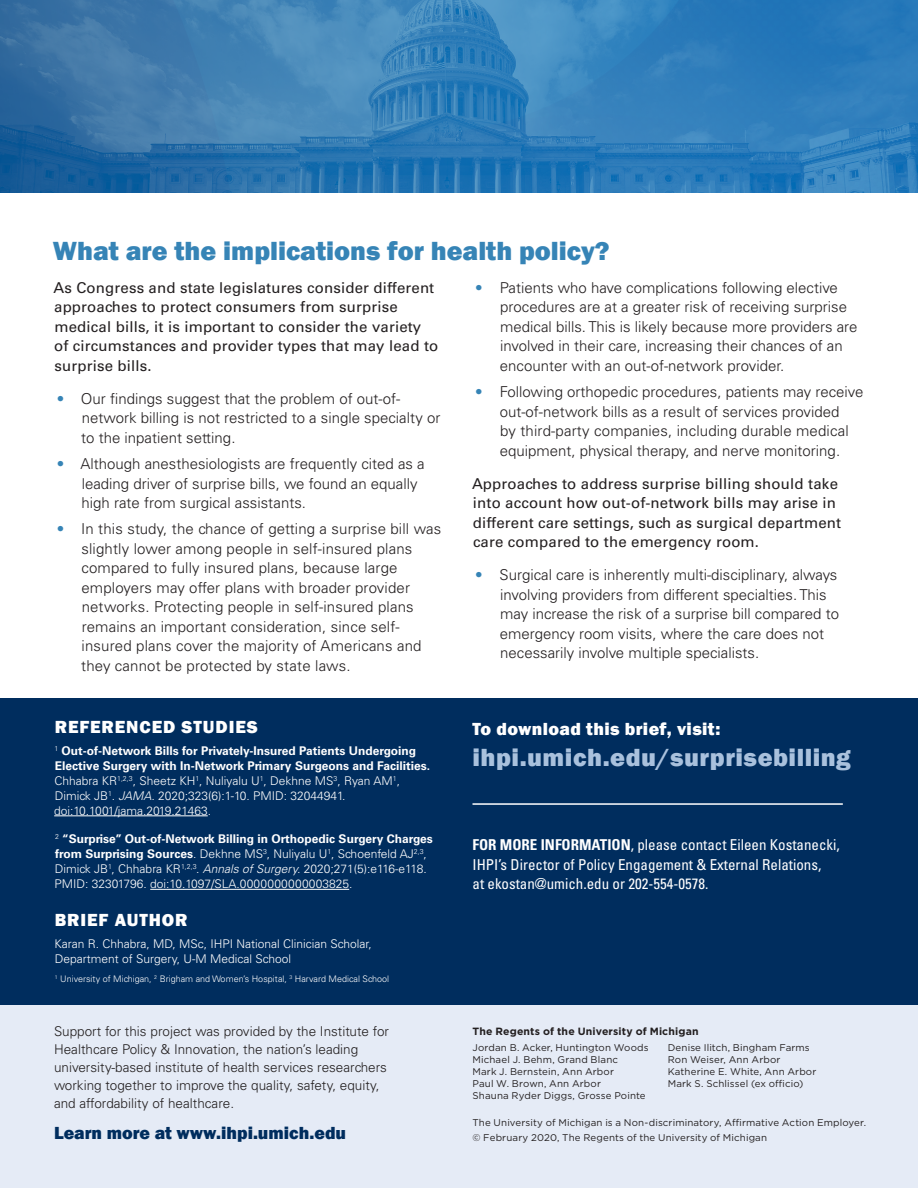
<style>
.page{position:relative;width:918px;height:1188px;background:#fff}
.page>*{position:absolute;margin:0;border:0;box-sizing:border-box;transform-origin:0 0}
.subheads{font:800 27px "Franklin Gothic";color:#3684b6}
.t1{font:800 25.5px "Franklin Gothic";letter-spacing:.02em;color:#a9c1dd}
.t2{font:800 18px "Franklin Gothic";color:#002d5e}
.body{font:800 18px "Franklin Gothic";letter-spacing:.05em;color:#fff}
.body-2{font:800 18px "Franklin Gothic";letter-spacing:.02em;color:#fff}
.t3{font:300 15px/19.5px "Univers LT Std";color:#231f20}
.bullets_1st{font:15px/19.5px "Univers LT Std";letter-spacing:.01em;color:#231f20}
.t4{font:condensed 15px/19.5px "Univers LT Std";color:#fff}
.t5{font:300 13.5px/18px "Univers LT Std";color:#231f20}
.body-3{font:300 12px/15px "Univers LT Std";color:#fff}
.body-4{font:700 12px/15px "Univers LT Std";color:#fff}
.body_copy{font:700 10.5px "Gotham";letter-spacing:.015em;color:#231f20}
.t6{font:9.75px/12px "Gotham";letter-spacing:.015em;color:#231f20}
.body-5{font:300 9px "Univers LT Std";color:#fff}
.s1{color:#3684b6}
.s2{font-weight:300}
.s3{font-weight:300;font-style:italic}
.s4{font-weight:700}
.s5{font-style:italic}
</style>
<div class="page">
<div style="left:0;top:990px;width:918px;height:198px;background:#e5ebf6"></div>
<div style="left:0;top:698px;width:918px;height:306px;background:#002d5e"></div>
<hr style="left:472px;top:803px;width:371px;height:2px;background:#fff">
<hr style="left:54px;top:816px;width:154px;height:1px;background:#fff">
<hr style="left:150px;top:889px;width:199px;height:1px;background:#fff">
<svg style="left:0;top:0;width:918px;height:192px;background:#347cb5"></svg>
<p class="subheads" style="left:53px;top:234px;width:558px">What are the implications for health policy?</p>
<p class="bullets_1st" style="left:54px;top:278px;width:386px">As Congress and state legislatures consider different approaches to protect consumers from surprise medical bills, it is important to consider the variety of circumstances and provider types that may lead to surprise bills.</p>
<p class="t3" style="left:81px;top:389px;width:361px;text-indent:-24px"><span class="s1">•</span> Our findings suggest that the problem of out-of&shy;network billing is not restricted to a single specialty or to the inpatient setting.</p>
<p class="t3" style="left:82px;top:454px;width:345px;text-indent:-25px"><span class="s1">•</span> Although anesthesiologists are frequently cited as a leading driver of surprise bills, we found an equally high rate from surgical assistants.</p>
<p class="t3" style="left:81px;top:519px;width:362px;text-indent:-24px"><span class="s1">•</span> In this study, the chance of getting a surprise bill was slightly lower among people in self-insured plans compared to fully insured plans, because large employers may offer plans with broader provider networks. Protecting people in self-insured plans remains an important consideration, since self&shy;insured plans cover the majority of Americans and they cannot be protected by state laws.</p>
<p class="t3" style="left:500px;top:278px;width:359px;text-indent:-25px"><span class="s1">•</span> Patients who have complications following elective procedures are at a greater risk of receiving surprise medical bills. This is likely because more providers are involved in their care, increasing their chances of an encounter with an out-of-network provider.</p>
<p class="t3" style="left:500px;top:382px;width:365px;text-indent:-24px"><span class="s1">•</span> Following orthopedic procedures, patients may receive out-of-network bills as a result of services provided<br>by third-party companies, including durable medical equipment, physical therapy, and nerve monitoring.</p>
<p class="bullets_1st" style="left:472px;top:474px;width:371px">Approaches to address surprise billing should take into account how out-of-network bills may arise in different care settings, such as surgical department care compared to the emergency room.</p>
<p class="t3" style="left:500px;top:565px;width:341px;text-indent:-25px"><span class="s1">•</span> Surgical care is inherently multi-disciplinary, always involving providers from different specialties. This may increase the risk of a surprise bill compared to emergency room visits, where the care does not necessarily involve multiple specialists.</p>
<p class="body" style="left:55px;top:715px;width:204px">REFERENCED STUDIES</p>
<p class="body-4" style="left:54px;top:743px;width:377px"><sup>1</sup> Out-of-Network Bills for Privately-Insured Patients Undergoing Elective Surgery with In-Network Primary Surgeons and Facilities.<br><span class="s2">Chhabra KR</span><sup>1,2,3</sup><span class="s2">, Sheetz KH</span><sup>1</sup><span class="s2">, Nuliyalu U</span><sup>1</sup><span class="s2">, Dekhne MS</span><sup>3</sup><span class="s2">, Ryan AM</span><sup>1</sup><span class="s2">, Dimick JB</span><sup>1</sup><span class="s2">.</span> <span class="s3">JAMA.</span> <span class="s2">2020;323(6):1-10. PMID: 32044941. doi:10.1001/jama.2019.21463.</span></p>
<p class="body-3" style="left:55px;top:831px;width:380px"><sup>2</sup> <span class="s4">“Surprise” Out-of-Network Billing in Orthopedic Surgery Charges from Surprising Sources</span>. Dekhne MS<sup>3</sup>, Nuliyalu U<sup>1</sup>, Schoenfeld AJ<sup>2,3</sup>, Dimick JB<sup>1</sup>, Chhabra KR<sup>1,2,3</sup>. <span class="s5">Annals of Surgery.</span> 2020;271(5):e116-e118.<br>PMID: 32301796. doi:10.1097/SLA.0000000000003825.</p>
<p class="body" style="left:55px;top:909px;width:134px">BRIEF AUTHOR</p>
<p class="body-3" style="left:55px;top:936px;width:319px">Karan R. Chhabra, MD, MSc, IHPI National Clinician Scholar,<br>Department of Surgery, U-M Medical School</p>
<p class="body-5" style="left:55px;top:973px;width:336px"><sup>1</sup> University of Michigan, <sup>2</sup> Brigham and Women’s Hospital, <sup>3</sup> Harvard Medical School</p>
<p class="t5" style="left:54px;top:1023px;width:337px">Support for this project was provided by the Institute for Healthcare Policy &amp; Innovation, the nation’s leading university-based institute of health services researchers working together to improve the quality, safety, equity, and affordability of healthcare.</p>
<p class="t2" style="left:54px;top:1121px;width:294px">Learn more at www.ihpi.umich.edu</p>
<p class="body-2" style="left:472px;top:717px;width:249px">To download this brief, visit:</p>
<p class="t1" style="left:472px;top:741px;width:380px">ihpi.umich.edu/surprisebilling</p>
<p class="t4" style="left:472px;top:835px;width:369px"><span class="s4">FOR MORE INFORMATION</span>, please contact Eileen Kostanecki,<br>IHPI’s Director of Policy Engagement &amp; External Relations,<br>at ekostan@umich.edu or 202-554-0578.</p>
<p class="body_copy" style="left:472px;top:1024px;width:228px">The Regents of the University of Michigan</p>
<p class="t6" style="left:472px;top:1042px;width:178px">Jordan B. Acker, Huntington Woods<br>Michael J. Behm, Grand Blanc<br>Mark J. Bernstein, Ann Arbor<br>Paul W. Brown, Ann Arbor<br>Shauna Ryder Diggs, Grosse Pointe</p>
<p class="t6" style="left:668px;top:1042px;width:150px">Denise Ilitch, Bingham Farms<br>Ron Weiser, Ann Arbor<br>Katherine E. White, Ann Arbor<br>Mark S. Schlissel (ex officio)</p>
<p class="t6" style="left:472px;top:1115px;width:395px;line-height:14.9px">The University of Michigan is a Non-discriminatory, Affirmative Action Employer. © February 2020, The Regents of the University of Michigan</p>
</div>
